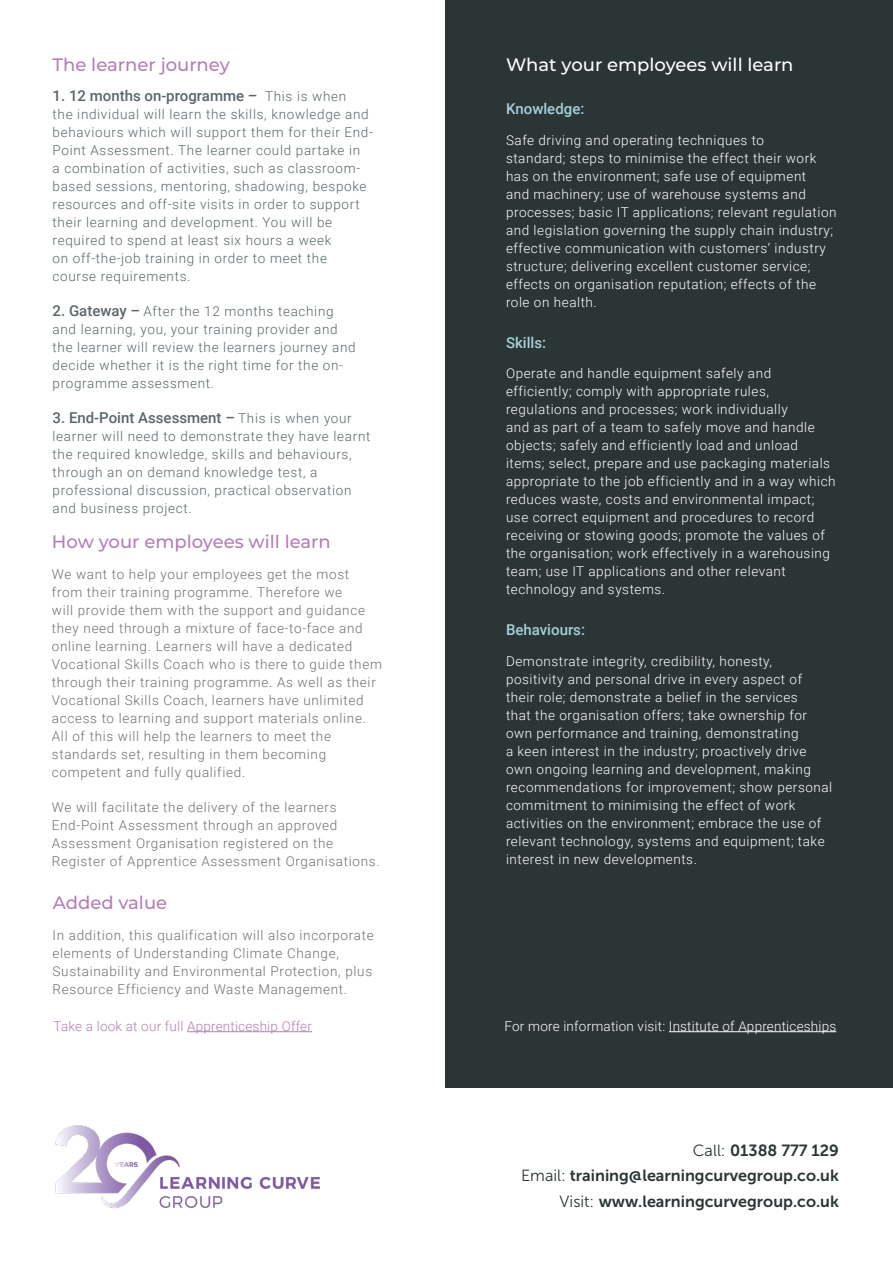
<style>
.page{position:relative;width:893px;height:1263px;background:#fff}
.page>*{position:absolute;margin:0;border:0;box-sizing:border-box;transform-origin:0 0}
.t1{font:500 18px "Montserrat";color:#b47eb6}
.t2{font:500 18px "Montserrat";color:#fff}
.t3{font:16.2px/25.3px "Museo Sans 700";color:#2b3535;text-align:right}
.t4{font:500 15px "Roboto";color:#5a666a}
.t5{font:500 15px "Roboto";color:#a5d0db}
.t6{font:300 13.5px/18px "Roboto";letter-spacing:.04em;color:#fff}
.t7{font:300 13.5px/18px "Roboto";letter-spacing:.05em;color:#71706f}
.t8{font:300 13.5px/18px "Roboto";letter-spacing:.05em;color:#5a666a}
.t9{font:300 13.5px "Roboto";letter-spacing:.015em;color:#fff}
.t10{font:300 13.5px "Roboto";letter-spacing:.015em;color:#b47eb6}
.s1{font-weight:300;font-size:13.5px}
.s2{font-weight:500;font-size:15px}
.s3{font-family:"Museo Sans 300"}
</style>
<div class="page">
<div style="left:446px;top:0;width:447px;height:1087px;background:#2b3535"></div>
<hr style="left:187px;top:1031px;width:125px;height:1px;background:#b47eb6">
<hr style="left:669px;top:1031px;width:167px;height:1px;background:#fff">
<img style="left:55px;top:1125px;width:265px;height:84px">
<h1 class="t1" style="left:53px;top:52px;width:179px">The learner journey</h1>
<p class="t4" style="left:53px;top:85px;width:295px">1. 12 months on-programme – <span class="s1">This is when</span></p>
<p class="t8" style="left:53px;top:104px;width:322px">the individual will learn the skills, knowledge and behaviours which will support them for their End-Point Assessment. The learner could partake in<br>a combination of activities, such as classroom&shy;based sessions, mentoring, shadowing, bespoke resources and off-site visits in order to support their learning and development. You will be required to spend at least six hours a week<br>on off-the-job training in order to meet the course requirements.</p>
<p class="t8" style="left:53px;top:301px;width:305px"><span class="s2">2. Gateway –</span> After the 12 months teaching and learning, you, your training provider and the learner will review the learners journey and decide whether it is the right time for the on&shy;programme assessment.</p>
<p class="t4" style="left:53px;top:407px;width:301px">3. End-Point Assessment – <span class="s1">This is when your</span></p>
<p class="t8" style="left:53px;top:426px;width:319px">learner will need to demonstrate they have learnt the required knowledge, skills and behaviours, through an on demand knowledge test, a professional discussion, practical observation and business project.</p>
<h1 class="t1" style="left:52px;top:529px;width:280px">How your employees will learn</h1>
<p class="t7" style="left:52px;top:565px;width:332px">We want to help your employees get the most from their training programme. Therefore we<br>will provide them with the support and guidance they need through a mixture of face-to-face and online learning. Learners will have a dedicated Vocational Skills Coach who is there to guide them through their training programme. As well as their Vocational Skills Coach, learners have unlimited access to learning and support materials online.<br>All of this will help the learners to meet the standards set, resulting in them becoming competent and fully qualified.</p>
<p class="t7" style="left:52px;top:798px;width:329px">We will facilitate the delivery of the learners End-Point Assessment through an approved Assessment Organisation registered on the Register of Apprentice Assessment Organisations.</p>
<h1 class="t1" style="left:53px;top:890px;width:116px">Added value</h1>
<p class="t7" style="left:53px;top:926px;width:323px">In addition, this qualification will also incorporate elements of Understanding Climate Change, Sustainability and Environmental Protection, plus Resource Efficiency and Waste Management.</p>
<h1 class="t2" style="left:506px;top:52px;width:289px">What your employees will learn</h1>
<p class="t5" style="left:506px;top:98px;width:80px">Knowledge:</p>
<p class="t6" style="left:506px;top:130px;width:332px">Safe driving and operating techniques to<br>standard; steps to minimise the effect their work has on the environment; safe use of equipment<br>and machinery; use of warehouse systems and processes; basic IT applications; relevant regulation and legislation governing the supply chain industry; effective communication with customers’ industry structure; delivering excellent customer service; effects on organisation reputation; effects of the role on health.</p>
<p class="t5" style="left:506px;top:332px;width:42px">Skills:</p>
<p class="t6" style="left:506px;top:364px;width:331px">Operate and handle equipment safely and efficiently; comply with appropriate rules, regulations and processes; work individually<br>and as part of a team to safely move and handle objects; safely and efficiently load and unload items; select, prepare and use packaging materials appropriate to the job efficiently and in a way which reduces waste, costs and environmental impact; use correct equipment and procedures to record receiving or stowing goods; promote the values of the organisation; work effectively in a warehousing team; use IT applications and other relevant technology and systems.</p>
<p class="t5" style="left:506px;top:619px;width:80px">Behaviours:</p>
<p class="t6" style="left:506px;top:652px;width:328px">Demonstrate integrity, credibility, honesty, positivity and personal drive in every aspect of their role; demonstrate a belief in the services<br>that the organisation offers; take ownership for own performance and training, demonstrating<br>a keen interest in the industry; proactively drive own ongoing learning and development, making recommendations for improvement; show personal commitment to minimising the effect of work activities on the environment; embrace the use of relevant technology, systems and equipment; take interest in new developments.</p>
<p class="t10" style="left:54px;top:1016px;width:260px">Take a look at our full Apprenticeship Offer</p>
<p class="t9" style="left:504px;top:1016px;width:333px">For more information visit: Institute of Apprenticeships</p>
<p class="t3" style="left:521px;top:1138px;width:319px"><span class="s3">Call:</span> 01388 777 129<br><span class="s3">Email:</span> training@learningcurvegroup.co.uk<br><span class="s3">Visit:</span> www.learningcurvegroup.co.uk</p>
</div>
